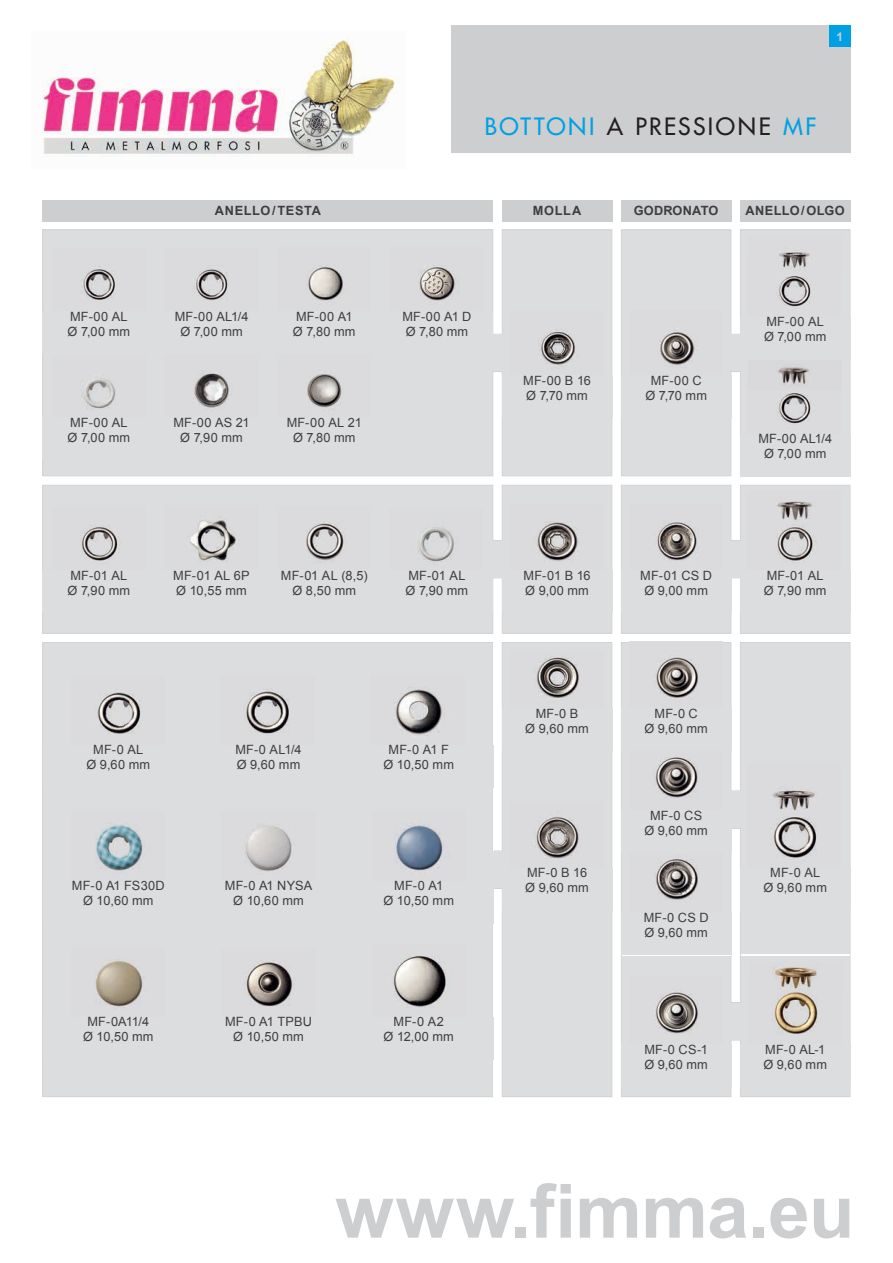
<style>
.page{position:relative;width:893px;height:1263px;background:#fff}
.page>*{position:absolute;margin:0;border:0;box-sizing:border-box;transform-origin:0 0}
.t1{font:700 75px "Arial";letter-spacing:-.01em;color:#cdced0}
.t2{font:23.25px "Futura";letter-spacing:.105em;color:#231f20}
.t3{font:12.75px/15px "Arial";letter-spacing:.02em;color:#3e3e3f;text-align:center}
.t4{font:700 12.75px "Arial";letter-spacing:.035em;color:#3e3e3f}
.t5{font:12.75px/15px "Arial";color:#3e3e3f;text-align:center}
.t6{font:700 12.75px "Arial";letter-spacing:.015em;color:#3e3e3f}
.t7{font:700 12px "Arial";color:#cdced0}
.s1{color:#00a1e3}
</style>
<div class="page">
<img style="left:42px;top:31px;width:357px;height:126px">
<div style="left:451px;top:26px;width:399px;height:127px;background:#cdced0"></div>
<div style="left:502px;top:200px;width:110px;height:21px;background:#cdced0"></div>
<div style="left:621px;top:200px;width:110px;height:21px;background:#cdced0"></div>
<div style="left:740px;top:200px;width:110px;height:21px;background:#cdced0"></div>
<div style="left:43px;top:200px;width:450px;height:21px;background:#cdced0"></div>
<svg style="left:494px;top:850px;width:8px;height:39px"></svg>
<svg style="left:731px;top:790px;width:9px;height:39px"></svg>
<div style="left:43px;top:230px;width:443px;height:246px;background:#dcdddf"></div>
<div style="left:43px;top:485px;width:443px;height:149px;background:#dcdddf"></div>
<div style="left:43px;top:642px;width:450px;height:455px;background:#dcdddf"></div>
<svg style="left:486px;top:230px;width:126px;height:246px;background:#dedfe1"></svg>
<svg style="left:486px;top:485px;width:126px;height:149px;background:#e0e0e2"></svg>
<div style="left:502px;top:642px;width:110px;height:455px;background:#dcdddf"></div>
<div style="left:621px;top:642px;width:110px;height:455px;background:#dcdddf"></div>
<svg style="left:621px;top:230px;width:229px;height:246px;background:#dedfe0"></svg>
<svg style="left:621px;top:485px;width:229px;height:149px;background:#dedfe1"></svg>
<div style="left:740px;top:642px;width:110px;height:455px;background:#dcdddf"></div>
<div style="left:487px;top:335px;width:21px;height:36px;background:#dcdddf"></div>
<div style="left:487px;top:541px;width:21px;height:37px;background:#dcdddf"></div>
<div style="left:487px;top:851px;width:21px;height:37px;background:#dcdddf"></div>
<div style="left:726px;top:335px;width:21px;height:36px;background:#dcdddf"></div>
<div style="left:726px;top:541px;width:21px;height:37px;background:#dcdddf"></div>
<div style="left:726px;top:791px;width:21px;height:37px;background:#dcdddf"></div>
<div style="left:726px;top:1003px;width:21px;height:37px;background:#dcdddf"></div>
<img style="left:52px;top:248px;width:94px;height:63px">
<img style="left:52px;top:508px;width:94px;height:63px">
<img style="left:72px;top:677px;width:93px;height:68px">
<img style="left:72px;top:812px;width:93px;height:69px">
<img style="left:72px;top:948px;width:93px;height:69px">
<img style="left:221px;top:676px;width:93px;height:69px">
<img style="left:371px;top:676px;width:93px;height:69px">
<img style="left:222px;top:812px;width:93px;height:69px">
<img style="left:222px;top:949px;width:93px;height:68px">
<img style="left:372px;top:812px;width:93px;height:69px">
<img style="left:372px;top:945px;width:93px;height:72px">
<img style="left:390px;top:248px;width:94px;height:63px">
<img style="left:389px;top:508px;width:94px;height:63px">
<img style="left:278px;top:354px;width:93px;height:64px">
<img style="left:165px;top:249px;width:93px;height:62px">
<img style="left:165px;top:505px;width:93px;height:66px">
<img style="left:52px;top:357px;width:94px;height:61px">
<img style="left:278px;top:248px;width:93px;height:63px">
<img style="left:278px;top:506px;width:93px;height:65px">
<img style="left:165px;top:354px;width:93px;height:64px">
<img style="left:629px;top:311px;width:94px;height:64px">
<img style="left:629px;top:642px;width:94px;height:67px">
<img style="left:629px;top:751px;width:94px;height:60px">
<img style="left:629px;top:853px;width:94px;height:60px">
<img style="left:629px;top:977px;width:94px;height:67px">
<img style="left:510px;top:312px;width:94px;height:63px">
<img style="left:629px;top:505px;width:94px;height:66px">
<img style="left:510px;top:505px;width:94px;height:66px">
<img style="left:510px;top:651px;width:94px;height:58px">
<img style="left:510px;top:801px;width:94px;height:67px">
<img style="left:747px;top:254px;width:94px;height:63px">
<img style="left:748px;top:236px;width:94px;height:37px">
<img style="left:747px;top:371px;width:94px;height:63px">
<img style="left:748px;top:360px;width:94px;height:30px">
<img style="left:747px;top:524px;width:94px;height:47px">
<img style="left:747px;top:491px;width:94px;height:33px">
<img style="left:747px;top:813px;width:94px;height:55px">
<img style="left:747px;top:763px;width:94px;height:50px">
<img style="left:748px;top:976px;width:94px;height:68px">
<img style="left:750px;top:962px;width:93px;height:28px">
<hr style="left:622px;top:954px;width:108px;height:2px;background:#fff">
<hr style="left:741px;top:954px;width:109px;height:2px;background:#fff">
<div style="left:829px;top:26px;width:21px;height:21px;background:#00a1e3"></div>
<div style="left:43px;top:311px;width:112px;height:43px;background:#dcdddf"></div>
<div style="left:381px;top:311px;width:112px;height:43px;background:#dcdddf"></div>
<div style="left:268px;top:418px;width:113px;height:42px;background:#dcdddf"></div>
<div style="left:155px;top:311px;width:113px;height:43px;background:#dcdddf"></div>
<div style="left:43px;top:418px;width:112px;height:42px;background:#dcdddf"></div>
<div style="left:268px;top:311px;width:113px;height:43px;background:#dcdddf"></div>
<div style="left:155px;top:418px;width:113px;height:42px;background:#dcdddf"></div>
<div style="left:621px;top:375px;width:110px;height:43px;background:#dcdddf"></div>
<div style="left:502px;top:375px;width:110px;height:43px;background:#dcdddf"></div>
<div style="left:740px;top:434px;width:110px;height:42px;background:#dcdddf"></div>
<div style="left:740px;top:317px;width:110px;height:43px;background:#dcdddf"></div>
<div style="left:43px;top:571px;width:112px;height:42px;background:#dcdddf"></div>
<div style="left:381px;top:571px;width:112px;height:42px;background:#dcdddf"></div>
<div style="left:155px;top:571px;width:113px;height:42px;background:#dcdddf"></div>
<div style="left:268px;top:571px;width:113px;height:42px;background:#dcdddf"></div>
<div style="left:621px;top:571px;width:110px;height:42px;background:#dcdddf"></div>
<div style="left:502px;top:571px;width:110px;height:42px;background:#dcdddf"></div>
<div style="left:740px;top:571px;width:110px;height:42px;background:#dcdddf"></div>
<div style="left:43px;top:745px;width:150px;height:42px;background:#dcdddf"></div>
<div style="left:43px;top:881px;width:150px;height:42px;background:#dcdddf"></div>
<div style="left:43px;top:1017px;width:150px;height:43px;background:#dcdddf"></div>
<div style="left:193px;top:745px;width:151px;height:42px;background:#dcdddf"></div>
<div style="left:193px;top:881px;width:151px;height:42px;background:#dcdddf"></div>
<div style="left:193px;top:1017px;width:151px;height:43px;background:#dcdddf"></div>
<div style="left:344px;top:745px;width:150px;height:42px;background:#dcdddf"></div>
<div style="left:344px;top:881px;width:150px;height:42px;background:#dcdddf"></div>
<div style="left:344px;top:1017px;width:150px;height:43px;background:#dcdddf"></div>
<div style="left:621px;top:709px;width:110px;height:42px;background:#dcdddf"></div>
<div style="left:621px;top:811px;width:110px;height:42px;background:#dcdddf"></div>
<div style="left:621px;top:913px;width:110px;height:42px;background:#dcdddf"></div>
<div style="left:621px;top:1044px;width:110px;height:43px;background:#dcdddf"></div>
<div style="left:502px;top:868px;width:110px;height:42px;background:#dcdddf"></div>
<div style="left:740px;top:1044px;width:110px;height:43px;background:#dcdddf"></div>
<div style="left:502px;top:709px;width:110px;height:42px;background:#dcdddf"></div>
<div style="left:740px;top:868px;width:110px;height:42px;background:#dcdddf"></div>
<p class="t7" style="left:836px;top:30px;width:8px">1</p>
<h2 class="t2" style="left:485px;top:112px;width:333px"><span class="s1">BOTTONI</span> A PRESSIONE <span class="s1">MF</span></h2>
<p class="t4" style="left:215px;top:204px;width:108px">ANELLO/TESTA</p>
<p class="t4" style="left:533px;top:204px;width:50px">MOLLA</p>
<p class="t6" style="left:634px;top:204px;width:86px">GODRONATO</p>
<p class="t4" style="left:745px;top:204px;width:101px">ANELLO/OLGO</p>
<p class="t3" style="left:175px;top:309px;width:75px">MF-00 AL1/4<br>Ø 7,00 mm</p>
<p class="t3" style="left:68px;top:309px;width:64px;text-align:left">MF-00 AL<br>Ø 7,00 mm</p>
<p class="t3" style="left:402px;top:309px;width:71px;text-align:left">MF-00 A1 D<br>Ø 7,80 mm</p>
<p class="t3" style="left:293px;top:309px;width:64px;text-align:left">MF-00 A1<br>Ø 7,80 mm</p>
<p class="t3" style="left:68px;top:415px;width:64px;text-align:left">MF-00 AL<br>Ø 7,00 mm</p>
<p class="t3" style="left:173px;top:415px;width:78px">MF-00 AS 21<br>Ø 7,90 mm</p>
<p class="t3" style="left:287px;top:415px;width:77px">MF-00 AL 21<br>Ø 7,80 mm</p>
<p class="t3" style="left:523px;top:373px;width:69px;text-align:left">MF-00 B 16<br>Ø 7,70 mm</p>
<p class="t3" style="left:645px;top:373px;width:63px">MF-00 C<br>Ø 7,70 mm</p>
<p class="t3" style="left:764px;top:314px;width:64px;text-align:left">MF-00 AL<br>Ø 7,00 mm</p>
<p class="t3" style="left:758px;top:431px;width:75px">MF-00 AL1/4<br>Ø 7,00 mm</p>
<p class="t3" style="left:173px;top:568px;width:78px;text-align:left">MF-01 AL 6P<br>Ø 10,55 mm</p>
<p class="t3" style="left:281px;top:568px;width:88px">MF-01 AL (8,5)<br>Ø 8,50 mm</p>
<p class="t3" style="left:640px;top:568px;width:73px">MF-01 CS D<br>Ø 9,00 mm</p>
<p class="t3" style="left:68px;top:568px;width:64px;text-align:left">MF-01 AL<br>Ø 7,90 mm</p>
<p class="t3" style="left:406px;top:568px;width:64px;text-align:left">MF-01 AL<br>Ø 7,90 mm</p>
<p class="t3" style="left:524px;top:568px;width:69px;text-align:left">MF-01 B 16<br>Ø 9,00 mm</p>
<p class="t3" style="left:764px;top:568px;width:64px;text-align:left">MF-01 AL<br>Ø 7,90 mm</p>
<p class="t3" style="left:525px;top:706px;width:65px">MF-0 B<br>Ø 9,60 mm</p>
<p class="t3" style="left:644px;top:706px;width:65px">MF-0 C<br>Ø 9,60 mm</p>
<p class="t3" style="left:86px;top:742px;width:65px">MF-0 AL<br>Ø 9,60 mm</p>
<p class="t3" style="left:235px;top:742px;width:68px;text-align:left">MF-0 AL1/4<br>Ø 9,60 mm</p>
<p class="t3" style="left:383px;top:742px;width:72px">MF-0 A1 F<br>Ø 10,50 mm</p>
<p class="t3" style="left:644px;top:808px;width:65px">MF-0 CS<br>Ø 9,60 mm</p>
<p class="t3" style="left:72px;top:878px;width:94px">MF-0 A1 FS30D<br>Ø 10,60 mm</p>
<p class="t3" style="left:225px;top:878px;width:89px">MF-0 A1 NYSA<br>Ø 10,60 mm</p>
<p class="t3" style="left:383px;top:878px;width:72px">MF-0 A1<br>Ø 10,50 mm</p>
<p class="t3" style="left:525px;top:865px;width:65px;text-align:left">MF-0 B 16<br>Ø 9,60 mm</p>
<p class="t3" style="left:763px;top:865px;width:65px">MF-0 AL<br>Ø 9,60 mm</p>
<p class="t3" style="left:644px;top:910px;width:66px;text-align:left">MF-0 CS D<br>Ø 9,60 mm</p>
<p class="t5" style="left:83px;top:1014px;width:72px">MF-0A11/4<br>Ø 10,50 mm</p>
<p class="t3" style="left:225px;top:1014px;width:88px">MF-0 A1 TPBU<br>Ø 10,50 mm</p>
<p class="t3" style="left:384px;top:1014px;width:72px">MF-0 A2<br>Ø 12,00 mm</p>
<p class="t3" style="left:644px;top:1042px;width:65px;text-align:left">MF-0 CS-1<br>Ø 9,60 mm</p>
<p class="t3" style="left:763px;top:1042px;width:65px;text-align:left">MF-0 AL-1<br>Ø 9,60 mm</p>
<h1 class="t1" style="left:335px;top:1169px;width:521px">www.fimma.eu</h1>
</div>
